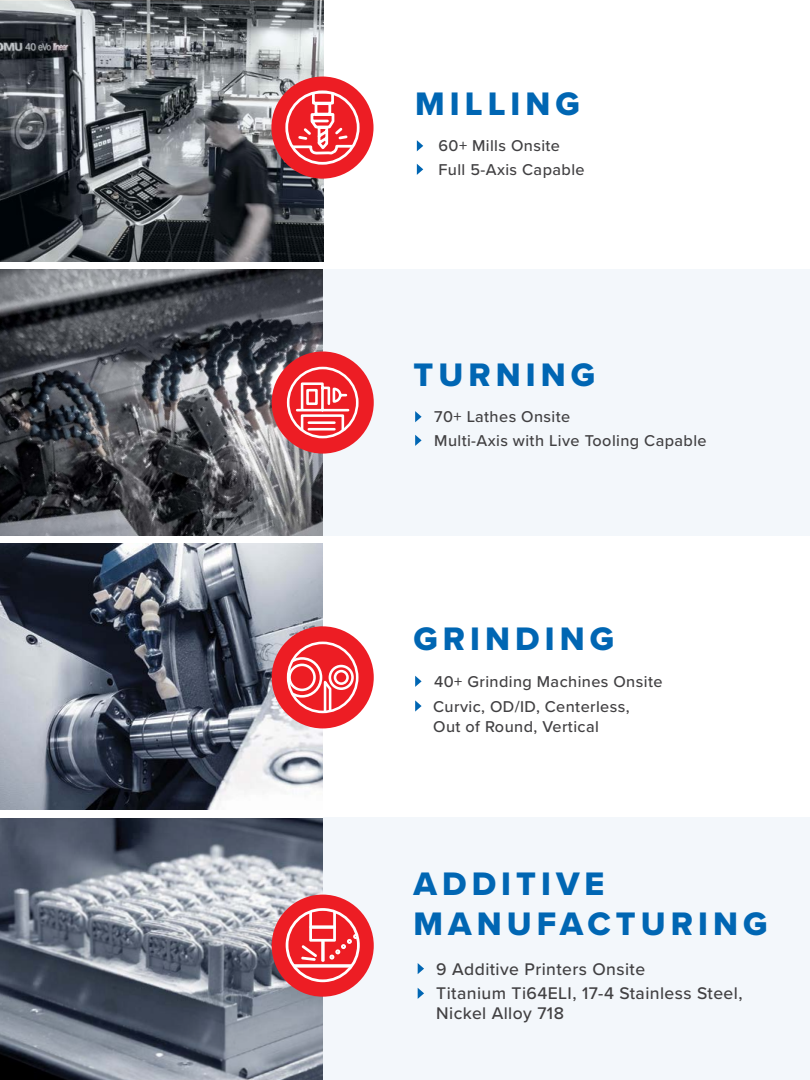
<style>
.page{position:relative;width:810px;height:1080px;background:#fff}
.page>*{position:absolute;margin:0;border:0;box-sizing:border-box;transform-origin:0 0}
.t1{font:33.75px/40px "Proxima Nova Extrabld";letter-spacing:.15em;color:#0066b3}
.t2{font:500 17.5px/20px "Proxima Nova";letter-spacing:.025em;color:#414042}
.t3{font:500 16.25px/23.8px "Proxima Nova";letter-spacing:.025em;color:#414042}
</style>
<div class="page">
<div style="left:323px;top:269px;width:487px;height:267px;background:#f3f7fb"></div>
<div style="left:323px;top:818px;width:487px;height:262px;background:#f3f7fb"></div>
<img style="left:1px;top:818px;width:322px;height:262px">
<svg style="left:417px;top:140px;width:6px;height:11px"></svg>
<svg style="left:417px;top:164px;width:6px;height:11px"></svg>
<svg style="left:415px;top:411px;width:7px;height:11px"></svg>
<svg style="left:415px;top:435px;width:7px;height:11px"></svg>
<svg style="left:415px;top:676px;width:7px;height:11px"></svg>
<svg style="left:418px;top:963px;width:6px;height:11px"></svg>
<svg style="left:415px;top:700px;width:7px;height:12px"></svg>
<svg style="left:418px;top:988px;width:6px;height:11px"></svg>
<hr style="left:0;top:0;width:1px;height:1080px;background:#ed1d24">
<img style="left:0;top:269px;width:323px;height:267px">
<img style="left:0;top:543px;width:322px;height:267px">
<svg style="left:0;top:1px;width:323px;height:261px;background:#606469"></svg>
<div style="left:272px;top:626px;width:102px;height:102px;background:#ed1d24;border-radius:50%"></div>
<svg style="left:288px;top:656px;width:67px;height:56px"></svg>
<div style="left:287px;top:642px;width:72px;height:71px;border:3px solid #fff;border-radius:50%"></div>
<div style="left:272px;top:895px;width:102px;height:102px;background:#ed1d24;border-radius:50%"></div>
<svg style="left:286px;top:908px;width:74px;height:74px"></svg>
<div style="left:272px;top:352px;width:102px;height:102px;background:#ed1d24;border-radius:50%"></div>
<svg style="left:295px;top:381px;width:56px;height:55px"></svg>
<div style="left:287px;top:367px;width:72px;height:71px;border:3px solid #fff;border-radius:50%"></div>
<div style="left:271px;top:77px;width:103px;height:102px;background:#ed1d24;border-radius:50%"></div>
<svg style="left:289px;top:94px;width:67px;height:62px"></svg>
<div style="left:285px;top:90px;width:75px;height:75px;border:3px solid #fff;border-radius:50%"></div>
<h1 class="t1" style="left:415px;top:83px;width:166px">MILLING</h1>
<p class="t3" style="left:439px;top:133px;width:148px">60+ Mills Onsite<br>Full 5-Axis Capable</p>
<h1 class="t1" style="left:413px;top:354px;width:183px">TURNING</h1>
<p class="t3" style="left:434px;top:404px;width:274px">70+ Lathes Onsite<br>Multi-Axis with Live Tooling Capable</p>
<h1 class="t1" style="left:413px;top:619px;width:202px">GRINDING</h1>
<p class="t3" style="left:434px;top:669px;width:230px">40+ Grinding Machines Onsite</p>
<p class="t3" style="left:433px;top:696px;width:198px;line-height:20px">Curvic, OD/ID, Centerless,<br>Out of Round, Vertical</p>
<h1 class="t1" style="left:413px;top:864px;width:356px">ADDITIVE<br>MANUFACTURING</h1>
<p class="t2" style="left:436px;top:958px;width:210px">9 Additive Printers Onsite</p>
<p class="t2" style="left:436px;top:983px;width:308px">Titanium Ti64ELI, 17-4 Stainless Steel,<br>Nickel Alloy 718</p>
</div>
